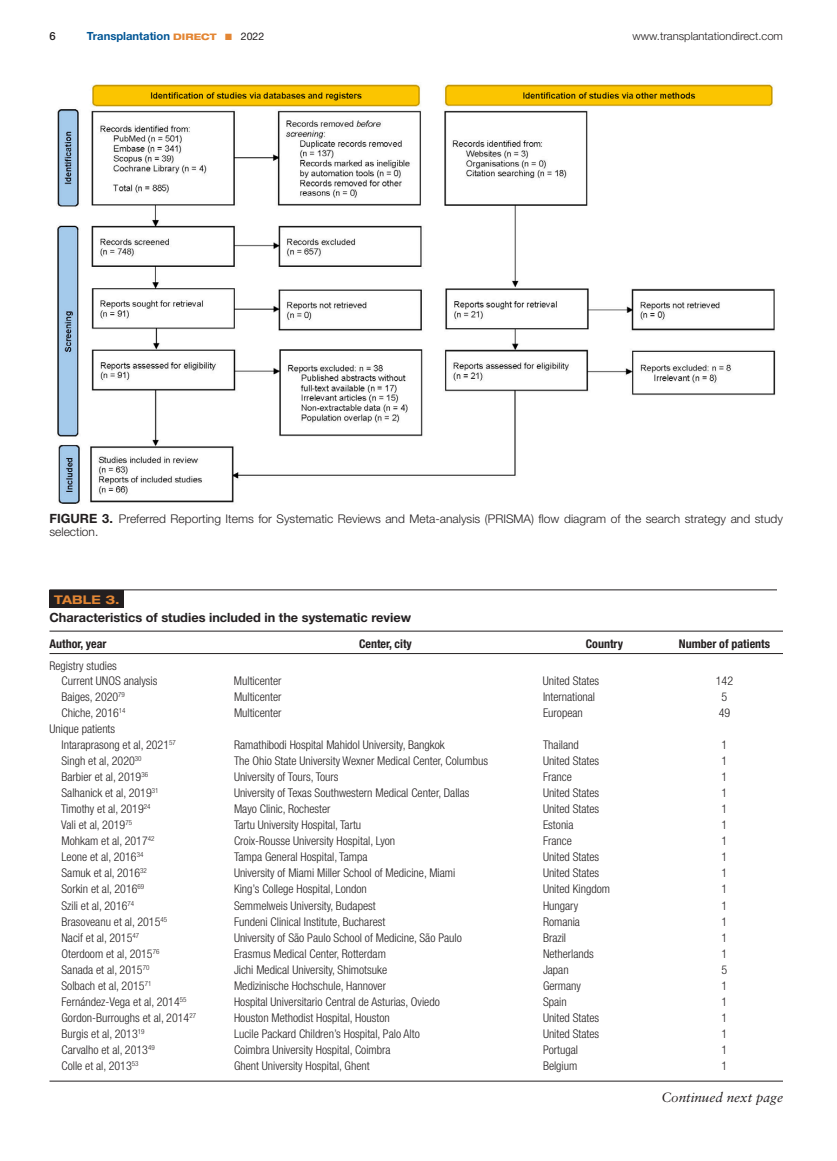
<style>
.page{position:relative;width:837px;height:1161px;background:#fff}
.page>*{position:absolute;margin:0;border:0;box-sizing:border-box;transform-origin:0 0}
.t1{font:italic 13.5px "Sabon LT Std";color:#231f20}
.t2{font:700 12.75px "Helvetica Neue LT Std";color:#231f20}
.t3{font:300 condensed 12px/14.5px "Helvetica Neue LT Std";color:#231f20}
.t4{font:300 12px/13.5px "Helvetica Neue LT Std";color:#231f20}
.t5{font:700 condensed 12px "Helvetica Neue LT Std";color:#231f20}
.t6{font:700 expanded 12px "Helvetica Neue LT Std";color:#e38634}
.t7{font:300 11.25px "Helvetica Neue LT Std";color:#231f20}
.t8{font:700 11.25px "Helvetica Neue LT Std";color:#005595}
.t9{font:500 11.25px "Helvetica Neue LT Std";color:#231f20}
.s1{font-weight:800;font-stretch:expanded;font-size:9px;color:#e38634}
.s2{color:#e38634}
.s3{font-weight:400;font-size:10.5px;color:#231f20}
.s4{font-weight:700;font-size:12.75px}
</style>
<div class="page">
<img style="left:57px;top:84px;width:719px;height:420px">
<hr style="left:50px;top:631px;width:184px;height:1px;background:#231f20">
<hr style="left:234px;top:631px;width:309px;height:1px;background:#231f20">
<hr style="left:543px;top:631px;width:129px;height:1px;background:#231f20">
<hr style="left:672px;top:631px;width:111px;height:1px;background:#231f20">
<hr style="left:50px;top:653px;width:184px;height:1px;background:#231f20">
<hr style="left:234px;top:653px;width:309px;height:1px;background:#231f20">
<hr style="left:543px;top:653px;width:129px;height:1px;background:#231f20">
<hr style="left:672px;top:653px;width:111px;height:1px;background:#231f20">
<div style="left:50px;top:590px;width:74px;height:17px;background:#231f20"></div>
<hr style="left:50px;top:590px;width:727px;height:1px;background:#231f20">
<hr style="left:50px;top:1081px;width:733px;height:1px;background:#231f20">
<p class="t9" style="left:50px;top:29px;width:8px">6</p>
<p class="t8" style="left:87px;top:29px;width:179px">Transplantation <span class="s1">DIRECT</span> <span class="s2">■</span> <span class="s3">2022</span></p>
<p class="t7" style="left:633px;top:29px;width:152px">www.transplantationdirect.com</p>
<p class="t4" style="left:50px;top:512px;width:735px"><span class="s4">FIGURE 3.</span> Preferred Reporting Items for Systematic Reviews and Meta-analysis (PRISMA) flow diagram of the search strategy and study selection.</p>
<p class="t6" style="left:54px;top:592px;width:67px">TABLE 3.</p>
<p class="t2" style="left:50px;top:609px;width:363px">Characteristics of studies included in the systematic review</p>
<p class="t5" style="left:50px;top:636px;width:59px">Author, year</p>
<p class="t5" style="left:359px;top:636px;width:54px">Center, city</p>
<p class="t5" style="left:586px;top:636px;width:39px">Country</p>
<p class="t5" style="left:679px;top:636px;width:93px">Number of patients</p>
<p class="t3" style="left:61px;top:658px;width:97px;text-indent:-12px">Registry studies<br>Current UNOS analysis</p>
<p class="t3" style="left:234px;top:673px;width:49px">Multicenter</p>
<p class="t3" style="left:543px;top:673px;width:58px">United States</p>
<p class="t3" style="left:716px;top:673px;width:19px">142</p>
<p class="t3" style="left:61px;top:689px;width:65px">Baiges, 2020<sup>79</sup></p>
<p class="t3" style="left:234px;top:689px;width:49px">Multicenter</p>
<p class="t3" style="left:543px;top:689px;width:54px">International</p>
<p class="t3" style="left:722px;top:689px;width:7px">5</p>
<p class="t3" style="left:62px;top:705px;width:66px">Chiche, 2016<sup>14</sup></p>
<p class="t3" style="left:234px;top:705px;width:49px">Multicenter</p>
<p class="t3" style="left:543px;top:705px;width:41px">European</p>
<p class="t3" style="left:719px;top:705px;width:13px">49</p>
<p class="t3" style="left:62px;top:720px;width:116px;line-height:16px;text-indent:-12px">Unique patients<br>Intaraprasong et al, 2021<sup>57</sup></p>
<p class="t3" style="left:234px;top:737px;width:212px">Ramathibodi Hospital Mahidol University, Bangkok</p>
<p class="t3" style="left:543px;top:737px;width:37px">Thailand</p>
<p class="t3" style="left:722px;top:737px;width:7px">1</p>
<p class="t3" style="left:62px;top:753px;width:82px">Singh et al, 2020<sup>30</sup></p>
<p class="t3" style="left:234px;top:753px;width:256px">The Ohio State University Wexner Medical Center, Columbus</p>
<p class="t3" style="left:543px;top:753px;width:58px">United States</p>
<p class="t3" style="left:722px;top:753px;width:7px">1</p>
<p class="t3" style="left:62px;top:769px;width:88px">Barbier et al, 2019<sup>36</sup></p>
<p class="t3" style="left:234px;top:769px;width:106px">University of Tours, Tours</p>
<p class="t3" style="left:543px;top:769px;width:30px">France</p>
<p class="t3" style="left:722px;top:769px;width:7px">1</p>
<p class="t3" style="left:62px;top:785px;width:98px">Salhanick et al, 2019<sup>31</sup></p>
<p class="t3" style="left:234px;top:785px;width:237px">University of Texas Southwestern Medical Center, Dallas</p>
<p class="t3" style="left:543px;top:785px;width:58px">United States</p>
<p class="t3" style="left:722px;top:785px;width:7px">1</p>
<p class="t3" style="left:61px;top:802px;width:91px">Timothy et al, 2019<sup>24</sup></p>
<p class="t3" style="left:234px;top:802px;width:98px">Mayo Clinic, Rochester</p>
<p class="t3" style="left:543px;top:802px;width:58px">United States</p>
<p class="t3" style="left:722px;top:802px;width:7px">1</p>
<p class="t3" style="left:61px;top:818px;width:73px">Vali et al, 2019<sup>75</sup></p>
<p class="t3" style="left:234px;top:818px;width:129px">Tartu University Hospital, Tartu</p>
<p class="t3" style="left:543px;top:818px;width:32px">Estonia</p>
<p class="t3" style="left:722px;top:818px;width:7px">1</p>
<p class="t3" style="left:62px;top:834px;width:95px">Mohkam et al, 2017<sup>42</sup></p>
<p class="t3" style="left:234px;top:834px;width:163px">Croix-Rousse University Hospital, Lyon</p>
<p class="t3" style="left:543px;top:834px;width:30px">France</p>
<p class="t3" style="left:722px;top:834px;width:7px">1</p>
<p class="t3" style="left:62px;top:850px;width:83px">Leone et al, 2016<sup>34</sup></p>
<p class="t3" style="left:234px;top:850px;width:135px">Tampa General Hospital, Tampa</p>
<p class="t3" style="left:543px;top:850px;width:58px">United States</p>
<p class="t3" style="left:722px;top:850px;width:7px">1</p>
<p class="t3" style="left:62px;top:866px;width:87px">Samuk et al, 2016<sup>32</sup></p>
<p class="t3" style="left:234px;top:866px;width:223px">University of Miami Miller School of Medicine, Miami</p>
<p class="t3" style="left:543px;top:866px;width:58px">United States</p>
<p class="t3" style="left:722px;top:866px;width:7px">1</p>
<p class="t3" style="left:62px;top:882px;width:84px">Sorkin et al, 2016<sup>69</sup></p>
<p class="t3" style="left:234px;top:882px;width:134px">King’s College Hospital, London</p>
<p class="t3" style="left:543px;top:882px;width:69px">United Kingdom</p>
<p class="t3" style="left:722px;top:882px;width:7px">1</p>
<p class="t3" style="left:62px;top:898px;width:74px">Szili et al, 2016<sup>74</sup></p>
<p class="t3" style="left:234px;top:898px;width:143px">Semmelweis University, Budapest</p>
<p class="t3" style="left:543px;top:898px;width:37px">Hungary</p>
<p class="t3" style="left:722px;top:898px;width:7px">1</p>
<p class="t3" style="left:62px;top:914px;width:107px">Brasoveanu et al, 2015<sup>45</sup></p>
<p class="t3" style="left:234px;top:914px;width:153px">Fundeni Clinical Institute, Bucharest</p>
<p class="t3" style="left:543px;top:914px;width:39px">Romania</p>
<p class="t3" style="left:722px;top:914px;width:7px">1</p>
<p class="t3" style="left:62px;top:930px;width:79px">Nacif et al, 2015<sup>47</sup></p>
<p class="t3" style="left:234px;top:930px;width:229px">University of São Paulo School of Medicine, São Paulo</p>
<p class="t3" style="left:543px;top:930px;width:25px">Brazil</p>
<p class="t3" style="left:722px;top:930px;width:7px">1</p>
<p class="t3" style="left:62px;top:946px;width:99px">Oterdoom et al, 2015<sup>76</sup></p>
<p class="t3" style="left:234px;top:946px;width:153px">Erasmus Medical Center, Rotterdam</p>
<p class="t3" style="left:543px;top:946px;width:52px">Netherlands</p>
<p class="t3" style="left:722px;top:946px;width:7px">1</p>
<p class="t3" style="left:62px;top:962px;width:89px">Sanada et al, 2015<sup>70</sup></p>
<p class="t3" style="left:234px;top:962px;width:155px">Jichi Medical University, Shimotsuke</p>
<p class="t3" style="left:543px;top:962px;width:27px">Japan</p>
<p class="t3" style="left:722px;top:962px;width:7px">5</p>
<p class="t3" style="left:62px;top:978px;width:91px">Solbach et al, 2015<sup>71</sup></p>
<p class="t3" style="left:234px;top:978px;width:154px">Medizinische Hochschule, Hannover</p>
<p class="t3" style="left:543px;top:978px;width:40px">Germany</p>
<p class="t3" style="left:722px;top:978px;width:7px">1</p>
<p class="t3" style="left:62px;top:994px;width:127px">Fernández-Vega et al, 2014<sup>55</sup></p>
<p class="t3" style="left:234px;top:994px;width:207px">Hospital Universitario Central de Asturias, Oviedo</p>
<p class="t3" style="left:543px;top:994px;width:25px">Spain</p>
<p class="t3" style="left:722px;top:994px;width:7px">1</p>
<p class="t3" style="left:62px;top:1010px;width:136px">Gordon-Burroughs et al, 2014<sup>27</sup></p>
<p class="t3" style="left:234px;top:1010px;width:157px">Houston Methodist Hospital, Houston</p>
<p class="t3" style="left:543px;top:1010px;width:58px">United States</p>
<p class="t3" style="left:722px;top:1010px;width:7px">1</p>
<p class="t3" style="left:62px;top:1026px;width:85px">Burgis et al, 2013<sup>19</sup></p>
<p class="t3" style="left:234px;top:1026px;width:187px">Lucile Packard Children’s Hospital, Palo Alto</p>
<p class="t3" style="left:543px;top:1026px;width:58px">United States</p>
<p class="t3" style="left:722px;top:1026px;width:7px">1</p>
<p class="t3" style="left:62px;top:1043px;width:95px">Carvalho et al, 2013<sup>49</sup></p>
<p class="t3" style="left:234px;top:1043px;width:158px">Coimbra University Hospital, Coimbra</p>
<p class="t3" style="left:543px;top:1043px;width:37px">Portugal</p>
<p class="t3" style="left:722px;top:1043px;width:7px">1</p>
<p class="t3" style="left:62px;top:1059px;width:79px">Colle et al, 2013<sup>53</sup></p>
<p class="t3" style="left:234px;top:1059px;width:137px">Ghent University Hospital, Ghent</p>
<p class="t3" style="left:543px;top:1059px;width:36px">Belgium</p>
<p class="t3" style="left:722px;top:1059px;width:7px">1</p>
<p class="t1" style="left:661px;top:1089px;width:123px">Continued next page</p>
</div>
